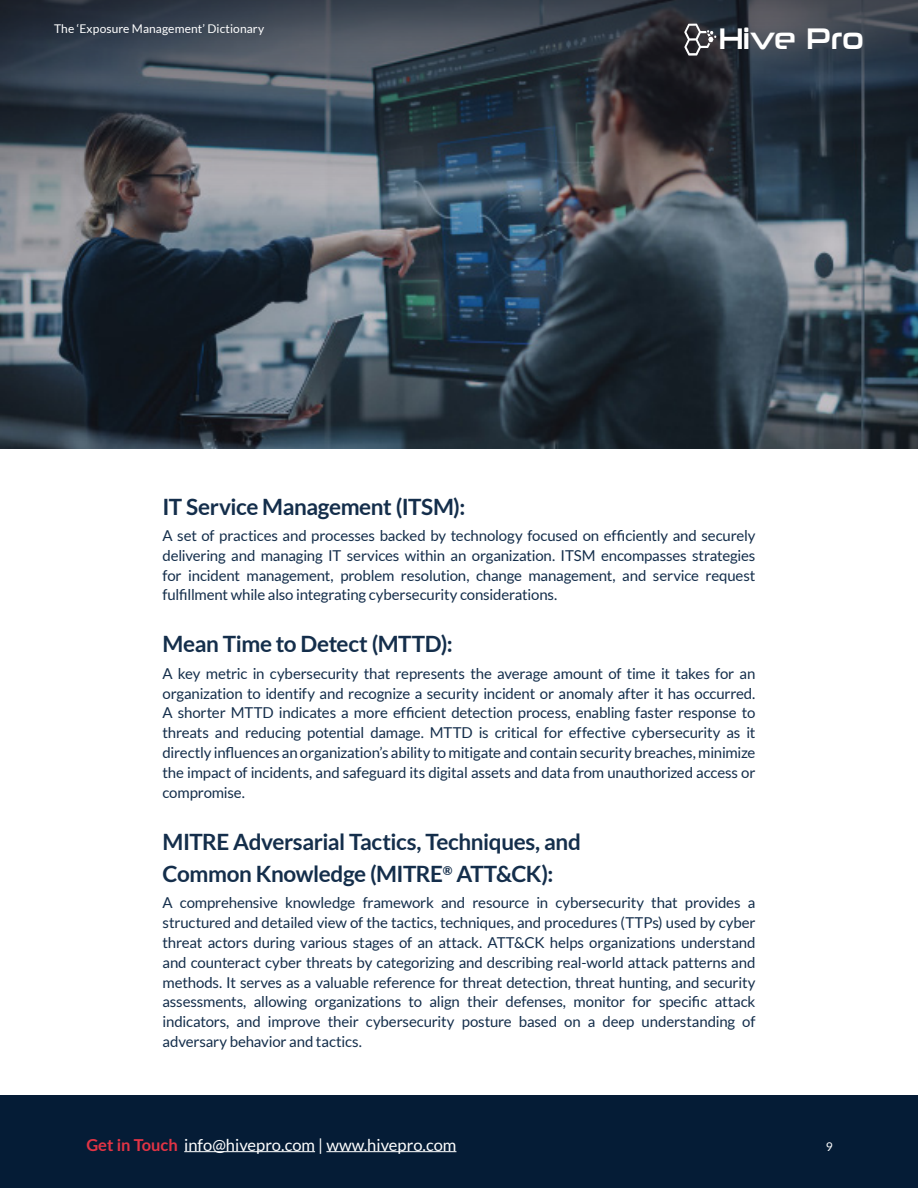
<style>
.page{position:relative;width:918px;height:1188px;background:#fff}
.page>*{position:absolute;margin:0;border:0;box-sizing:border-box;transform-origin:0 0}
.t1{font:29.85px "Neuropolitical Rg";color:#fff;scale:.9 1}
.t2{font:700 22.5px "Lato";letter-spacing:-.02em;color:#142e4b}
.t3{font:16.5px "Lato";color:#fff}
.t4{font:15px/19.8px "Lato";letter-spacing:-.01em;color:#142e4b;text-align:justify}
.t5{font:12px "Lato";letter-spacing:.01em;color:#fff}
.s1{font-weight:700;color:#e23445}
</style>
<div class="page">
<svg style="left:0;top:0;width:918px;height:448px;background:#3c4751"></svg>
<div style="left:0;top:1095px;width:918px;height:93px;background:#051c36"></div>
<hr style="left:184px;top:1151px;width:131px;height:1px;background:#fff">
<hr style="left:326px;top:1151px;width:130px;height:1px;background:#fff">
<svg style="left:684px;top:24px;width:32px;height:32px"></svg>
<p class="t5" style="left:54px;top:22px;width:212px">The ‘Exposure Management’ Dictionary</p>
<h1 class="t1" style="left:718px;top:20px;width:164px">Hive Pro</h1>
<p class="t2" style="left:163px;top:493px;width:304px">IT Service Management (ITSM):</p>
<p class="t4" style="left:163px;top:526px;width:594px">A set of practices and processes backed by technology focused on efficiently and securely delivering and managing IT services within an organization. ITSM encompasses strategies for incident management, problem resolution, change management, and service request fulfillment while also integrating cybersecurity considerations.</p>
<p class="t2" style="left:163px;top:631px;width:292px">Mean Time to Detect (MTTD):</p>
<p class="t4" style="left:163px;top:663px;width:594px">A key metric in cybersecurity that represents the average amount of time it takes for an organization to identify and recognize a security incident or anomaly after it has occurred.<br>A shorter MTTD indicates a more efficient detection process, enabling faster response to threats and reducing potential damage. MTTD is critical for effective cybersecurity as it directly influences an organization’s ability to mitigate and contain security breaches, minimize the impact of incidents, and safeguard its digital assets and data from unauthorized access or compromise.</p>
<p class="t2" style="left:163px;top:828px;width:420px">MITRE Adversarial Tactics, Techniques, and</p>
<p class="t2" style="left:163px;top:861px;width:392px">Common Knowledge (MITRE<sup>®</sup> ATT&amp;CK):</p>
<p class="t4" style="left:163px;top:893px;width:594px">A comprehensive knowledge framework and resource in cybersecurity that provides a structured and detailed view of the tactics, techniques, and procedures (TTPs) used by cyber threat actors during various stages of an attack. ATT&amp;CK helps organizations understand and counteract cyber threats by categorizing and describing real-world attack patterns and methods. It serves as a valuable reference for threat detection, threat hunting, and security assessments, allowing organizations to align their defenses, monitor for specific attack indicators, and improve their cybersecurity posture based on a deep understanding of adversary behavior and tactics.</p>
<p class="t3" style="left:86px;top:1135px;width:372px"><span class="s1">Get in Touch</span> info@hivepro.com | www.hivepro.com</p>
<p class="t5" style="left:826px;top:1140px;width:8px">9</p>
</div>
